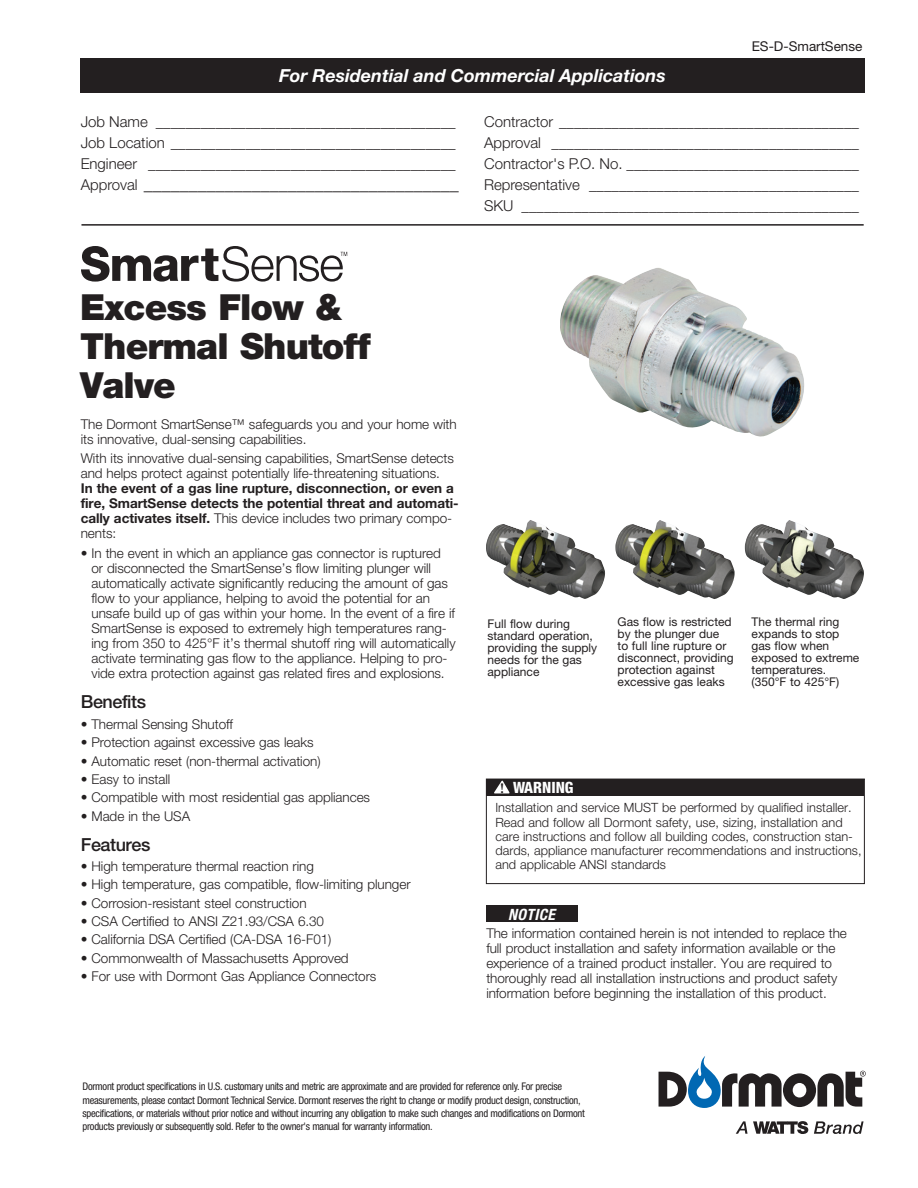
<style>
.page{position:relative;width:918px;height:1188px;background:#fff}
.page>*{position:absolute;margin:0;border:0;box-sizing:border-box;transform-origin:0 0}
.t1{font:900 36px/39px "Helvetica Neue LT Std";letter-spacing:-.025em;color:#231f20}
.t2{font:300 18px "Helvetica Neue LT Std";color:#231f20}
.t3{font:italic 700 18px "Helvetica Neue LT Std";color:#fff}
.t4{font:500 18px "Helvetica Neue LT Std";letter-spacing:-.025em;color:#231f20}
.t5{font:800 condensed 15.6px "Helvetica Neue LT Std";color:#fff}
.t6{font:italic 700 condensed 15.6px "Helvetica Neue LT Std";letter-spacing:.025em;color:#fff}
.t7{font:300 15px/21px "Helvetica Neue LT Std";color:#231f20;text-align:justify}
.t8{font:300 13.5px/15px "Helvetica Neue LT Std";letter-spacing:-.005em;color:#231f20}
.t9{font:700 13.5px/15px "Helvetica Neue LT Std";letter-spacing:-.005em;color:#231f20}
.t10{font:13.5px "Helvetica Neue LT Std";color:#231f20}
.t11{font:300 12.75px/14.2px "Helvetica Neue LT Std";color:#231f20}
.t12{font:12px/12px "Helvetica Neue LT Std";color:#231f20}
.t13{font:condensed 10.5px/13.2px "Helvetica Neue LT Std";letter-spacing:-.025em;color:#231f20}
.s1{font-size:15px}
.s2{font-weight:300}
.s3{font-family:"Minion Pro";font-weight:600;font-stretch:normal;font-size:14.55px;color:#231f20}
</style>
<div class="page">
<div style="left:80px;top:58px;width:785px;height:35px;background:#231f20"></div>
<hr style="left:81px;top:224px;width:783px;height:2px;background:#231f20">
<svg style="left:659px;top:1056px;width:207px;height:52px"></svg>
<svg style="left:736px;top:1121px;width:72px;height:13px"></svg>
<svg style="left:814px;top:1121px;width:50px;height:13px"></svg>
<svg style="left:81px;top:246px;width:266px;height:36px"></svg>
<img style="left:486px;top:520px;width:119px;height:79px">
<img style="left:615px;top:520px;width:120px;height:79px">
<img style="left:745px;top:520px;width:119px;height:79px">
<img style="left:560px;top:268px;width:244px;height:169px">
<div style="left:486px;top:779px;width:378px;height:17px;background:#231f20"></div>
<svg style="left:494px;top:781px;width:16px;height:12px"></svg>
<div style="left:486px;top:779px;width:379px;height:105px;border:1px solid #231f20"></div>
<div style="left:486px;top:906px;width:91px;height:16px;background:#231f20"></div>
<h2 class="t3" style="left:279px;top:64px;width:388px">For Residential and Commercial Applications</h2>
<p class="t10" style="left:752px;top:38px;width:112px">ES-D-SmartSense</p>
<p class="t7" style="left:81px;top:111px;width:376px">Job Name ________________________________________ Job Location ______________________________________ Engineer _________________________________________</p>
<h2 class="t2" style="left:81px;top:173px;width:379px"><span class="s1">Approval</span> ___________________________________</h2>
<p class="t7" style="left:484px;top:111px;width:377px">Contractor ________________________________________ Approval _________________________________________ Contractor's P.O. No. _______________________________ Representative ____________________________________ SKU _____________________________________________</p>
<h1 class="t1" style="left:80px;top:288px;width:292px">Excess Flow &amp;<br>Thermal Shutoff<br>Valve</h1>
<p class="t8" style="left:81px;top:416px;width:377px">The Dormont SmartSense™ safeguards you and your home with its innovative, dual-sensing capabilities.</p>
<p class="t8" style="left:81px;top:451px;width:375px">With its innovative dual-sensing capabilities, SmartSense detects and helps protect against potentially life-threatening situations.</p>
<p class="t9" style="left:81px;top:480px;width:379px">In the event of a gas line rupture, disconnection, or even a fire, SmartSense detects the potential threat and automati&shy;cally activates itself. <span class="s2">This device includes two primary compo&shy;nents:</span></p>
<p class="t8" style="left:92px;top:545px;width:366px;text-indent:-11px">• In the event in which an appliance gas connector is ruptured or disconnected the SmartSense’s flow limiting plunger will automatically activate significantly reducing the amount of gas flow to your appliance, helping to avoid the potential for an unsafe build up of gas within your home. In the event of a fire if SmartSense is exposed to extremely high temperatures rang&shy;ing from 350 to 425°F it’s thermal shutoff ring will automatically activate terminating gas flow to the appliance. Helping to pro&shy;vide extra protection against gas related fires and explosions.</p>
<h2 class="t4" style="left:81px;top:691px;width:67px">Benefits</h2>
<p class="t8" style="left:81px;top:716px;width:154px">• Thermal Sensing Shutoff</p>
<p class="t8" style="left:81px;top:735px;width:234px">• Protection against excessive gas leaks</p>
<p class="t8" style="left:81px;top:753px;width:241px">• Automatic reset (non-thermal activation)</p>
<p class="t8" style="left:81px;top:771px;width:91px">• Easy to install</p>
<p class="t8" style="left:81px;top:790px;width:291px">• Compatible with most residential gas appliances</p>
<p class="t8" style="left:81px;top:808px;width:111px">• Made in the USA</p>
<h2 class="t4" style="left:81px;top:833px;width:71px">Features</h2>
<p class="t8" style="left:81px;top:859px;width:235px">• High temperature thermal reaction ring</p>
<p class="t8" style="left:81px;top:877px;width:331px">• High temperature, gas compatible, flow-limiting plunger</p>
<p class="t8" style="left:81px;top:895px;width:227px">• Corrosion-resistant steel construction</p>
<p class="t8" style="left:81px;top:914px;width:245px">• CSA Certified to ANSI Z21.93/CSA 6.30</p>
<p class="t8" style="left:81px;top:932px;width:252px">• California DSA Certified (CA-DSA 16-F01)</p>
<p class="t8" style="left:81px;top:950px;width:269px">• Commonwealth of Massachusetts Approved</p>
<p class="t8" style="left:81px;top:969px;width:297px">• For use with Dormont Gas Appliance Connectors</p>
<p class="t12" style="left:488px;top:618px;width:111px">Full flow during standard operation, providing the supply needs for the gas appliance</p>
<p class="t12" style="left:618px;top:616px;width:118px">Gas flow is restricted by the plunger due<br>to full line rupture or disconnect, providing protection against excessive gas leaks</p>
<p class="t12" style="left:752px;top:616px;width:109px">The thermal ring expands to stop gas flow when exposed to extreme temperatures. (350°F to 425°F)</p>
<p class="t5" style="left:500px;top:778px;width:75px"><span class="s3">!</span> WARNING</p>
<p class="t11" style="left:495px;top:800px;width:368px">Installation and service MUST be performed by qualified installer.<br>Read and follow all Dormont safety, use, sizing, installation and care instructions and follow all building codes, construction stan&shy;dards, appliance manufacturer recommendations and instructions, and applicable ANSI standards</p>
<p class="t6" style="left:508px;top:905px;width:48px">NOTICE</p>
<p class="t8" style="left:486px;top:926px;width:362px">The information contained herein is not intended to replace the full product installation and safety information available or the experience of a trained product installer. You are required to thoroughly read all installation instructions and product safety information before beginning the installation of this product.</p>
<p class="t13" style="left:82px;top:1080px;width:504px">Dormont product specifications in U.S. customary units and metric are approximate and are provided for reference only. For precise measurements, please contact Dormont Technical Service. Dormont reserves the right to change or modify product design, construction, specifications, or materials without prior notice and without incurring any obligation to make such changes and modifications on Dormont products previously or subsequently sold. Refer to the owner's manual for warranty information.</p>
</div>
